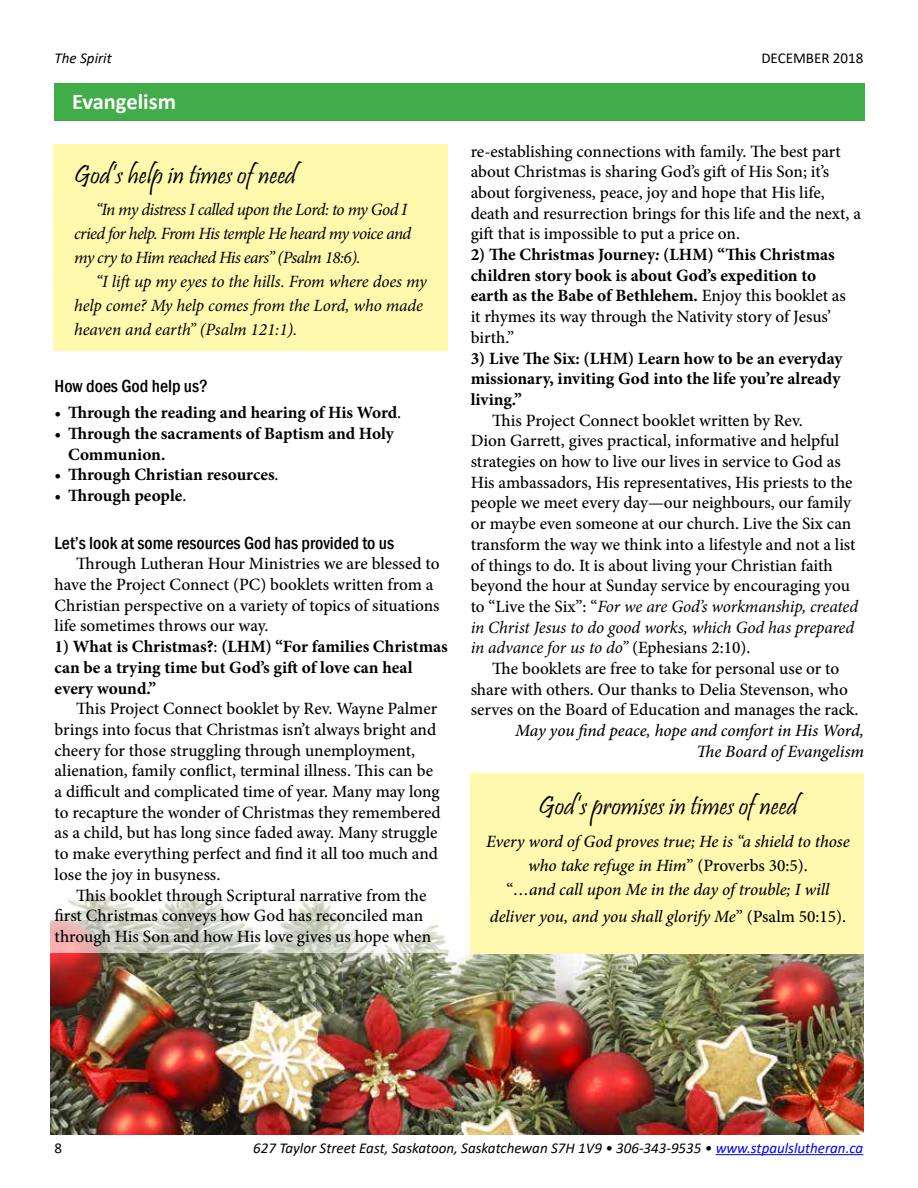
<style>
.page{position:relative;width:918px;height:1188px;background:#fff}
.page>*{position:absolute;margin:0;border:0;box-sizing:border-box;transform-origin:0 0}
.t1{font:27px "Pristina";color:#000}
.t2{font:700 22.5px "Calibri";color:#fff}
.t3{font:500 condensed 18px "Franklin Gothic";color:#000}
.t4{font:500 17.25px/20.7px "Minion Pro";color:#000}
.t5{font:700 17.25px/20.7px "Minion Pro";color:#000}
.t6{font:italic 500 17.25px/24px "Minion Pro";letter-spacing:-.01em;color:#000;text-align:right}
.t7{font:italic 17.25px/24px "Minion Pro";letter-spacing:-.025em;color:#000}
.t8{font:italic 17.25px/24px "Minion Pro";letter-spacing:-.005em;color:#000}
.t9{font:italic 15px "Calibri";color:#000}
.t10{font:15px "Calibri";color:#000}
.s1{font-style:italic}
.s2{font-weight:500}
.s3{font-weight:400;font-style:italic}
.s4{font-style:normal}
.s5{color:#00f}
</style>
<div class="page">
<hr style="left:716px;top:1154px;width:147px;height:1px;background:#00f">
<img style="left:51px;top:953px;width:812px;height:181px">
<div style="left:54px;top:83px;width:811px;height:38px;background:#41ad49"></div>
<div style="left:54px;top:144px;width:394px;height:206px;background:#fff9ae"></div>
<svg style="left:50px;top:865px;width:421px;height:88px"></svg>
<div style="left:471px;top:773px;width:393px;height:181px;background:#fff9b0"></div>
<p class="t9" style="left:55px;top:48px;width:59px">The Spirit</p>
<p class="t10" style="left:761px;top:48px;width:103px">DECEMBER 2018</p>
<h2 class="t2" style="left:72px;top:86px;width:105px">Evangelism</h2>
<p class="t4" style="left:471px;top:141px;width:392px">re-establishing connections with family. The best part about Christmas is sharing God’s gift of His Son; it’s about forgiveness, peace, joy and hope that His life, death and resurrection brings for this life and the next, a gift that is impossible to put a price on.</p>
<p class="t5" style="left:471px;top:244px;width:377px">2) The Christmas Journey<span class="s1">:</span> (LHM) “This Christmas children story book is about God’s expedition to earth as the Babe of Bethlehem. <span class="s2">Enjoy this booklet as it rhymes its way through the Nativity story of Jesus’ birth.”</span></p>
<p class="t5" style="left:471px;top:347px;width:373px">3) Live The Six: (LHM) Learn how to be an everyday missionary, inviting God into the life you’re already living.”</p>
<p class="t4" style="left:471px;top:410px;width:389px;text-indent:22px">This Project Connect booklet written by Rev.<br>Dion Garrett, gives practical, informative and helpful strategies on how to live our lives in service to God as His ambassadors, His representatives, His priests to the people we meet every day—our neighbours, our family or maybe even someone at our church. Live the Six can transform the way we think into a lifestyle and not a list of things to do. It is about living your Christian faith beyond the hour at Sunday service by encouraging you to “Live the Six”: “<span class="s3">For we are God’s workmanship, created in Christ Jesus to do good works, which God has prepared in advance for us to do”</span> (Ephesians 2:10).</p>
<p class="t4" style="left:471px;top:658px;width:389px;text-indent:22px">The booklets are free to take for personal use or to share with others. Our thanks to Delia Stevenson, who serves on the Board of Education and manages the rack.</p>
<p class="t6" style="left:515px;top:720px;width:350px;line-height:20.7px">May you find peace, hope and comfort in His Word,<br>The Board of Evangelism</p>
<h1 class="t1" style="left:74px;top:159px;width:224px">God’s help in times of need</h1>
<p class="t7" style="left:74px;top:197px;width:339px;text-indent:22px">“In my distress I called upon the Lord: to my God I cried for help. From His temple He heard my voice and my cry to Him reached His ears” (Psalm 18:6).</p>
<p class="t8" style="left:74px;top:269px;width:354px;text-indent:22px">“I lift up my eyes to the hills. From where does my help come? My help comes from the Lord, who made heaven and earth” (Psalm 121:1).</p>
<p class="t3" style="left:55px;top:374px;width:155px">How does God help us?</p>
<p class="t5" style="left:55px;top:402px;width:348px"><span class="s2">•</span> Through the reading and hearing of His Word<span class="s2">.</span></p>
<p class="t5" style="left:68px;top:423px;width:327px;text-indent:-14px"><span class="s2">•</span> Through the sacraments of Baptism and Holy<br>Communion.</p>
<p class="t5" style="left:55px;top:464px;width:226px"><span class="s2">•</span> Through Christian resources<span class="s2">.</span></p>
<p class="t5" style="left:55px;top:485px;width:133px"><span class="s2">•</span> Through people<span class="s2">.</span></p>
<p class="t3" style="left:55px;top:531px;width:341px">Let’s look at some resources God has provided to us</p>
<p class="t4" style="left:55px;top:554px;width:387px;text-indent:22px">Through Lutheran Hour Ministries we are blessed to have the Project Connect (PC) booklets written from a Christian perspective on a variety of topics of situations life sometimes throws our way.</p>
<p class="t5" style="left:55px;top:636px;width:395px">1) What is Christmas?<span class="s2">:</span> (LHM) “For families Christmas can be a trying time but God’s gift of love can heal every wound.”</p>
<p class="t4" style="left:55px;top:698px;width:388px;text-indent:22px">This Project Connect booklet by Rev. Wayne Palmer brings into focus that Christmas isn’t always bright and cheery for those struggling through unemployment, alienation, family conflict, terminal illness. This can be a difficult and complicated time of year. Many may long to recapture the wonder of Christmas they remembered as a child, but has long since faded away. Many struggle to make everything perfect and find it all too much and lose the joy in busyness.</p>
<p class="t4" style="left:55px;top:885px;width:378px;text-indent:22px">This booklet through Scriptural narrative from the first Christmas conveys how God has reconciled man through His Son and how His love gives us hope when</p>
<h1 class="t1" style="left:538px;top:791px;width:261px">God’s promises in times of need</h1>
<p class="t6" style="left:486px;top:829px;width:365px;text-align:center">Every word of God proves true; He is “a shield to those who take refuge in Him<span class="s4">” (Proverbs 30:5).<br>“</span>…and call upon Me in the day of trouble; I will</p>
<p class="t6" style="left:490px;top:904px;width:358px">deliver you, and you shall glorify Me<span class="s4">” (Psalm 50:15).</span></p>
<p class="t10" style="left:55px;top:1138px;width:9px">8</p>
<p class="t9" style="left:253px;top:1138px;width:612px">627 Taylor Street East, Saskatoon, Saskatchewan S7H 1V9 • 306-343-9535 • <span class="s5">www.stpaulslutheran.ca</span></p>
</div>
